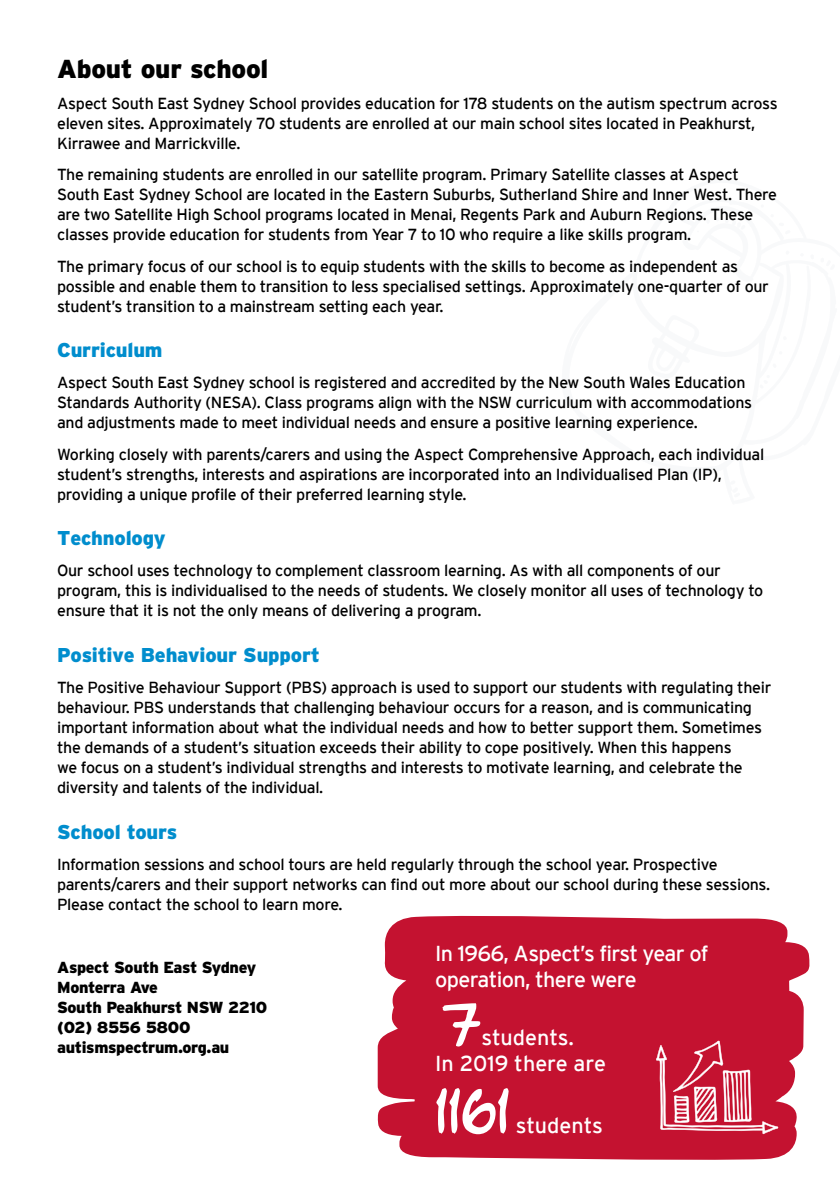
<style>
.page{position:relative;width:840px;height:1191px;background:#fff}
.page>*{position:absolute;margin:0;border:0;box-sizing:border-box;transform-origin:0 0}
.t1{font:51px "Hand Of Sean";color:#fff}
.t2{font:900 26px "Interstate";letter-spacing:-.01em;color:#000}
.t3{font:21.6px/26px "Interstate";letter-spacing:-.03em;color:#fff}
.t4{font:21.6px/26px "Interstate";color:#fff}
.t5{font:21.6px "Interstate";letter-spacing:-.005em;color:#fff}
.t6{font:900 20px "Interstate";letter-spacing:-.01em;color:#008dcd}
.t7{font:16px/20px "Interstate";letter-spacing:-.02em;color:#000}
.t8{font:900 16px/20px "Interstate";letter-spacing:-.02em;color:#000}
</style>
<div class="page">
<svg style="left:377px;top:915px;width:432px;height:245px;fill:#c41230"></svg>
<svg style="left:655px;top:1040px;width:122px;height:94px"></svg>
<h2 class="t2" style="left:57px;top:53px;width:213px">About our school</h2>
<p class="t7" style="left:57px;top:93px;width:721px">Aspect South East Sydney School provides education for 178 students on the autism spectrum across eleven sites. Approximately 70 students are enrolled at our main school sites located in Peakhurst,<br>Kirrawee and Marrickville.</p>
<p class="t7" style="left:57px;top:164px;width:721px">The remaining students are enrolled in our satellite program. Primary Satellite classes at Aspect South East Sydney School are located in the Eastern Suburbs, Sutherland Shire and Inner West. There are two Satellite High School programs located in Menai, Regents Park and Auburn Regions. These classes provide education for students from Year 7 to 10 who require a like skills program.</p>
<p class="t7" style="left:57px;top:256px;width:713px">The primary focus of our school is to equip students with the skills to become as independent as possible and enable them to transition to less specialised settings. Approximately one-quarter of our student’s transition to a mainstream setting each year.</p>
<p class="t6" style="left:57px;top:338px;width:107px">Curriculum</p>
<p class="t7" style="left:57px;top:372px;width:696px">Aspect South East Sydney school is registered and accredited by the New South Wales Education<br>Standards Authority (NESA). Class programs align with the NSW curriculum with accommodations and adjustments made to meet individual needs and ensure a positive learning experience.</p>
<p class="t7" style="left:57px;top:444px;width:708px">Working closely with parents/carers and using the Aspect Comprehensive Approach, each individual student’s strengths, interests and aspirations are incorporated into an Individualised Plan (IP), providing a unique profile of their preferred learning style.</p>
<p class="t6" style="left:57px;top:526px;width:110px">Technology</p>
<p class="t7" style="left:57px;top:560px;width:707px">Our school uses technology to complement classroom learning. As with all components of our program, this is individualised to the needs of students. We closely monitor all uses of technology to ensure that it is not the only means of delivering a program.</p>
<p class="t6" style="left:57px;top:643px;width:264px">Positive Behaviour Support</p>
<p class="t7" style="left:57px;top:677px;width:715px">The Positive Behaviour Support (PBS) approach is used to support our students with regulating their behaviour. PBS understands that challenging behaviour occurs for a reason, and is communicating important information about what the individual needs and how to better support them. Sometimes the demands of a student’s situation exceeds their ability to cope positively. When this happens<br>we focus on a student’s individual strengths and interests to motivate learning, and celebrate the diversity and talents of the individual.</p>
<p class="t6" style="left:57px;top:820px;width:122px">School tours</p>
<p class="t7" style="left:57px;top:854px;width:714px">Information sessions and school tours are held regularly through the school year. Prospective parents/carers and their support networks can find out more about our school during these sessions.<br>Please contact the school to learn more.</p>
<p class="t8" style="left:57px;top:956px;width:212px">Aspect South East Sydney<br>Monterra Ave<br>South Peakhurst NSW 2210 (02) 8556 5800 autismspectrum.org.au</p>
<h3 class="t3" style="left:435px;top:940px;width:275px">In 1966, Aspect’s first year of operation, there were</h3>
<h1 class="t1" style="left:441px;top:978px;width:42px">7</h1>
<h3 class="t4" style="left:435px;top:1024px;width:172px;text-indent:46px">students.<br>In 2019 there are</h3>
<h1 class="t1" style="left:435px;top:1066px;width:76px">1161</h1>
<h3 class="t5" style="left:515px;top:1113px;width:89px">students</h3>
</div>
